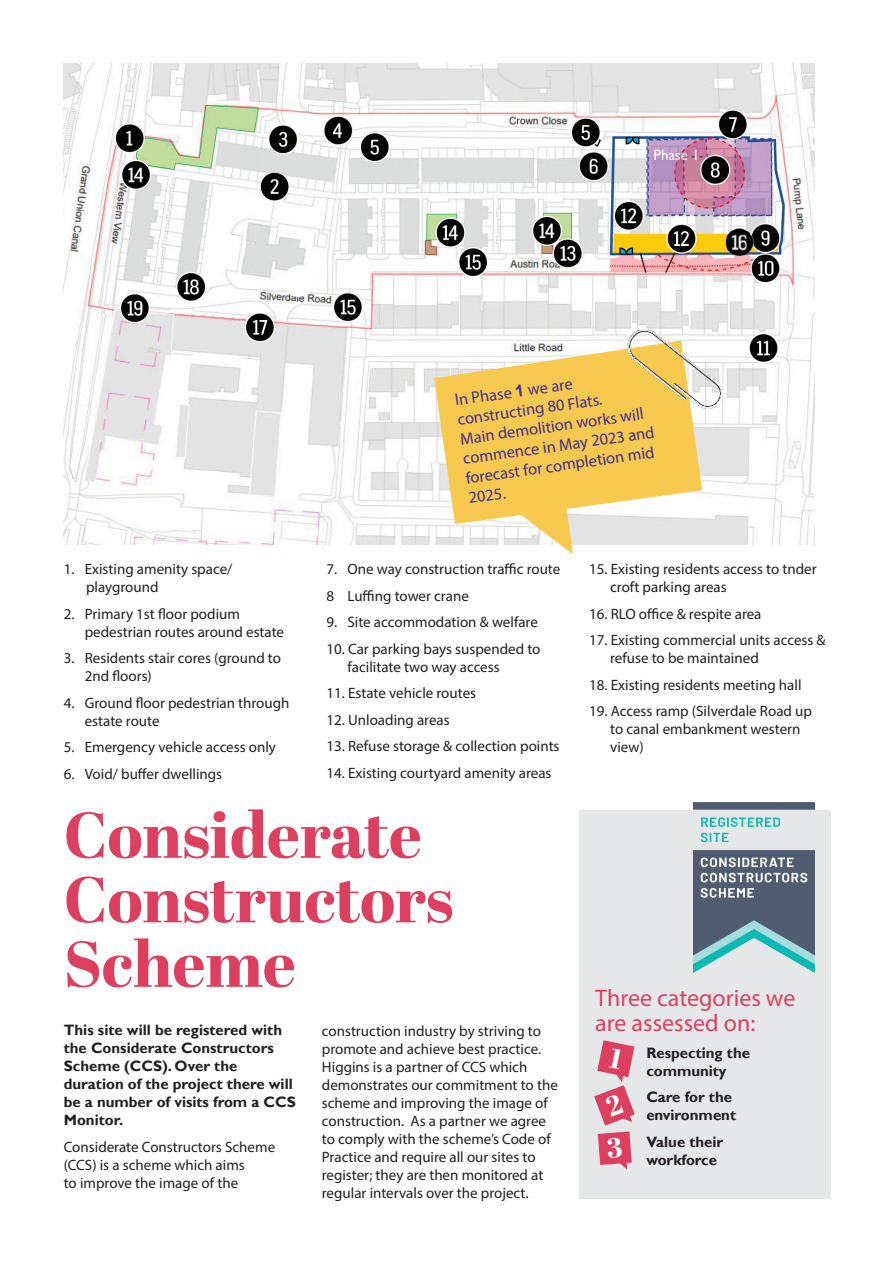
<style>
.page{position:relative;width:893px;height:1263px;background:#fff}
.page>*{position:absolute;margin:0;border:0;box-sizing:border-box;transform-origin:0 0}
.t1{font:800 64.5px/64.5px "Abril Display";color:#dd405f}
.t2{font:24px/25.5px "Myriad Pro";color:#dd405f}
.t3{font:16.5px/19.8px "Myriad Pro";color:#442d8e}
.t4{font:15px/18px "Myriad Pro";color:#231f20}
.t5{font:700 15px/18px "Gill Sans";color:#231f20}
.s1{font-family:"Arial";font-weight:700}
</style>
<div class="page">
<img style="left:64px;top:64px;width:751px;height:480px">
<svg style="left:434px;top:341px;width:268px;height:213px;fill:#f7c94f"></svg>
<svg style="left:627px;top:330px;width:91px;height:70px"></svg>
<div style="left:579px;top:810px;width:252px;height:389px;background:#e6e7e9"></div>
<img style="left:693px;top:803px;width:122px;height:170px">
<img style="left:723px;top:227px;width:32px;height:29px">
<div style="left:283px;top:266px;width:30px;height:30px;background:#fff;border-radius:50%"></div>
<svg style="left:594px;top:1040px;width:41px;height:85px"></svg>
<svg style="left:598px;top:1131px;width:34px;height:38px"></svg>
<p class="t4" style="left:86px;top:560px;width:148px;text-indent:-22px">1. Existing amenity space/ playground</p>
<p class="t4" style="left:85px;top:604px;width:201px;text-indent:-21px">2. Primary 1st floor podium pedestrian routes around estate</p>
<p class="t4" style="left:85px;top:649px;width:198px;text-indent:-21px">3. Residents stair cores (ground to<br>2nd floors)</p>
<p class="t4" style="left:85px;top:693px;width:206px;text-indent:-21px">4. Ground floor pedestrian through estate route</p>
<p class="t4" style="left:64px;top:738px;width:214px">5. Emergency vehicle access only</p>
<p class="t4" style="left:64px;top:764px;width:160px">6. Void/ buffer dwellings</p>
<p class="t3" style="left:453px;top:390px;width:195px;rotate:-8deg">In Phase <span class="s1">1</span> we are constructing 80 Flats.<br>Main demolition works will commence in May 2023 and forecast for completion mid<br>2025.</p>
<p class="t4" style="left:326px;top:555px;width:235px;line-height:26.5px">7. One way construction traffic route<br>8 Luffing tower crane</p>
<p class="t4" style="left:326px;top:613px;width:213px">9. Site accommodation &amp; welfare</p>
<p class="t4" style="left:347px;top:639px;width:194px;text-indent:-21px">10. Car parking bays suspended to facilitate two way access</p>
<p class="t4" style="left:326px;top:684px;width:151px">11. Estate vehicle routes</p>
<p class="t4" style="left:326px;top:710px;width:125px">12. Unloading areas</p>
<p class="t4" style="left:326px;top:737px;width:235px">13. Refuse storage &amp; collection points</p>
<p class="t4" style="left:326px;top:763px;width:227px">14. Existing courtyard amenity areas</p>
<p class="t4" style="left:610px;top:560px;width:208px;text-indent:-21px">15. Existing residents access to tnder croft parking areas</p>
<p class="t4" style="left:589px;top:604px;width:174px">16. RLO office &amp; respite area</p>
<p class="t4" style="left:610px;top:631px;width:217px;text-indent:-21px">17. Existing commercial units access &amp; refuse to be maintained</p>
<p class="t4" style="left:589px;top:675px;width:214px">18. Existing residents meeting hall</p>
<p class="t4" style="left:610px;top:702px;width:203px;text-indent:-21px">19. Access ramp (Silverdale Road up to canal embankment western view)</p>
<h1 class="t1" style="left:64px;top:806px;width:391px">Considerate<br>Constructors<br>Scheme</h1>
<p class="t5" style="left:64px;top:1021px;width:234px">This site will be registered with the Considerate Constructors<br>Scheme (CCS). Over the duration of the project there will be a number of visits from a CCS<br>Monitor.</p>
<p class="t4" style="left:64px;top:1137px;width:213px">Considerate Constructors Scheme (CCS) is a scheme which aims<br>to improve the image of the</p>
<p class="t4" style="left:322px;top:1022px;width:237px">construction industry by striving to promote and achieve best practice.<br>Higgins is a partner of CCS which demonstrates our commitment to the scheme and improving the image of construction. As a partner we agree to comply with the scheme’s Code of Practice and require all our sites to register; they are then monitored at regular intervals over the project.</p>
<h2 class="t2" style="left:595px;top:984px;width:202px">Three categories we are assessed on:</h2>
<p class="t5" style="left:646px;top:1044px;width:105px">Respecting the community</p>
<p class="t5" style="left:646px;top:1088px;width:91px">Care for the environment</p>
<p class="t5" style="left:646px;top:1133px;width:79px">Value their workforce</p>
</div>
